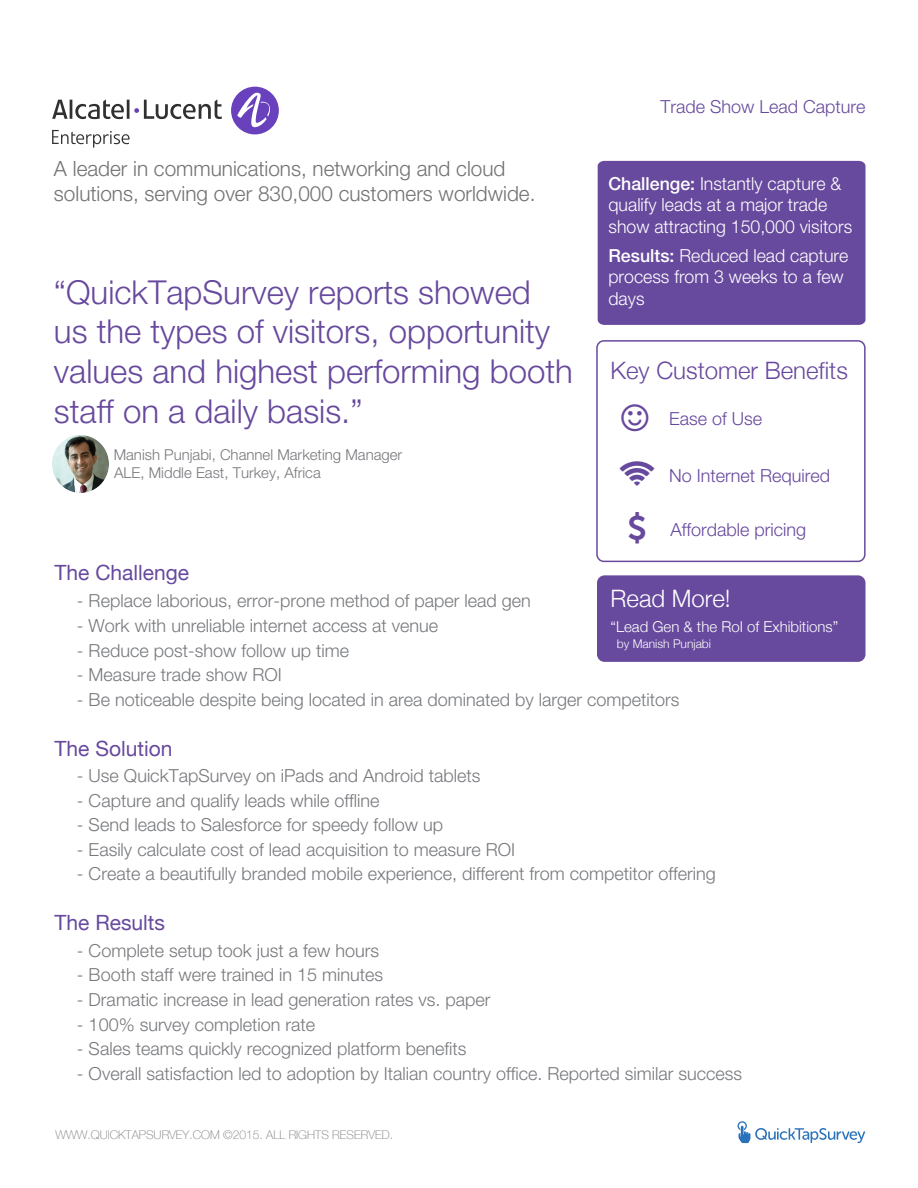
<style>
.page{position:relative;width:918px;height:1188px;background:#fff}
.page>*{position:absolute;margin:0;border:0;box-sizing:border-box;transform-origin:0 0}
.t1{font:300 33px/39.6px "Helvetica Neue LT Std";color:#67499d}
.t2{font:300 24px "Helvetica Neue";color:#68489d}
.t3{font:300 24px "Helvetica Neue";color:#fff}
.t4{font:300 21px/25.2px "Helvetica Neue LT Std";color:#717273}
.t5{font:21px "Helvetica Neue";color:#67499d}
.t6{font:300 18px "Helvetica Neue LT Std";color:#76787c}
.t7{font:300 18px/21.6px "Helvetica Neue LT Std";color:#fff}
.t8{font:300 18px "Helvetica Neue LT Std";color:#68489d}
.t9{font:300 18px "Helvetica Neue LT Std";color:#67499d}
.t10{font:300 15px/18.3px "Helvetica Neue LT Std";color:#76787c}
.t11{font:300 15px "Helvetica Neue";color:#fff}
.t12{font:100 12px "Helvetica Neue";color:#76787c}
.t13{font:300 12px "Helvetica Neue";color:#fff}
.s1{font-weight:500}
</style>
<div class="page">
<div style="left:598px;top:161px;width:268px;height:164px;background:#67499d"></div>
<div style="left:596px;top:340px;width:270px;height:222px;border:2px solid #67499d;border-radius:7px"></div>
<div style="left:597px;top:575px;width:269px;height:87px;background:#67499d;border-radius:8px"></div>
<svg style="left:738px;top:1121px;width:127px;height:22px"></svg>
<img style="left:52px;top:436px;width:57px;height:56px">
<svg style="left:52px;top:99px;width:170px;height:20px"></svg>
<div style="left:231px;top:87px;width:48px;height:47px;background:#6a41bd;border-radius:50%"></div>
<svg style="left:237px;top:92px;width:36px;height:36px"></svg>
<svg style="left:52px;top:130px;width:78px;height:18px"></svg>
<p class="t4" style="left:54px;top:155px;width:483px">A leader in communications, networking and cloud solutions, serving over 830,000 customers worldwide.</p>
<h1 class="t1" style="left:54px;top:272px;width:520px">“QuickTapSurvey reports showed<br>us the types of visitors, opportunity values and highest performing booth staff on a daily basis.”</h1>
<p class="t10" style="left:114px;top:445px;width:290px">Manish Punjabi, Channel Marketing Manager<br>ALE, Middle East, Turkey, Africa</p>
<p class="t5" style="left:55px;top:557px;width:136px">The Challenge</p>
<p class="t9" style="left:660px;top:95px;width:207px">Trade Show Lead Capture</p>
<p class="t7" style="left:609px;top:172px;width:245px"><span class="s1">Challenge:</span> Instantly capture &amp; qualify leads at a major trade show attracting 150,000 visitors</p>
<p class="t7" style="left:609px;top:244px;width:241px"><span class="s1">Results:</span> Reduced lead capture process from 3 weeks to a few days</p>
<h2 class="t2" style="left:611px;top:351px;width:239px">Key Customer Benefits</h2>
<p class="t8" style="left:669px;top:407px;width:95px">Ease of Use</p>
<p class="t8" style="left:669px;top:464px;width:163px">No Internet Required</p>
<p class="t8" style="left:670px;top:518px;width:137px">Affordable pricing</p>
<h2 class="t3" style="left:611px;top:579px;width:122px">Read More!</h2>
<p class="t11" style="left:611px;top:615px;width:229px">“Lead Gen &amp; the RoI of Exhibitions”</p>
<p class="t13" style="left:617px;top:634px;width:96px">by Manish Punjabi</p>
<p class="t6" style="left:77px;top:590px;width:455px">- Replace laborious, error-prone method of paper lead gen</p>
<p class="t6" style="left:77px;top:615px;width:363px">- Work with unreliable internet access at venue</p>
<p class="t6" style="left:77px;top:639px;width:274px">- Reduce post-show follow up time</p>
<p class="t6" style="left:77px;top:664px;width:206px">- Measure trade show ROI</p>
<p class="t6" style="left:77px;top:688px;width:604px">- Be noticeable despite being located in area dominated by larger competitors</p>
<p class="t5" style="left:55px;top:733px;width:119px">The Solution</p>
<p class="t6" style="left:77px;top:765px;width:405px">- Use QuickTapSurvey on iPads and Android tablets</p>
<p class="t6" style="left:77px;top:789px;width:304px">- Capture and qualify leads while offline</p>
<p class="t6" style="left:77px;top:814px;width:368px">- Send leads to Salesforce for speedy follow up</p>
<p class="t6" style="left:77px;top:838px;width:440px">- Easily calculate cost of lead acquisition to measure ROI</p>
<p class="t6" style="left:77px;top:863px;width:640px">- Create a beautifully branded mobile experience, different from competitor offering</p>
<p class="t5" style="left:55px;top:908px;width:112px">The Results</p>
<p class="t6" style="left:77px;top:939px;width:304px">- Complete setup took just a few hours</p>
<p class="t6" style="left:77px;top:964px;width:308px">- Booth staff were trained in 15 minutes</p>
<p class="t6" style="left:77px;top:989px;width:415px">- Dramatic increase in lead generation rates vs. paper</p>
<p class="t6" style="left:77px;top:1013px;width:240px">- 100% survey completion rate</p>
<p class="t6" style="left:77px;top:1038px;width:391px">- Sales teams quickly recognized platform benefits</p>
<p class="t6" style="left:77px;top:1062px;width:667px">- Overall satisfaction led to adoption by Italian country office. Reported similar success</p>
<p class="t12" style="left:56px;top:1126px;width:339px">WWW.QUICKTAPSURVEY.COM ©2015. ALL RIGHTS RESERVED.</p>
</div>
